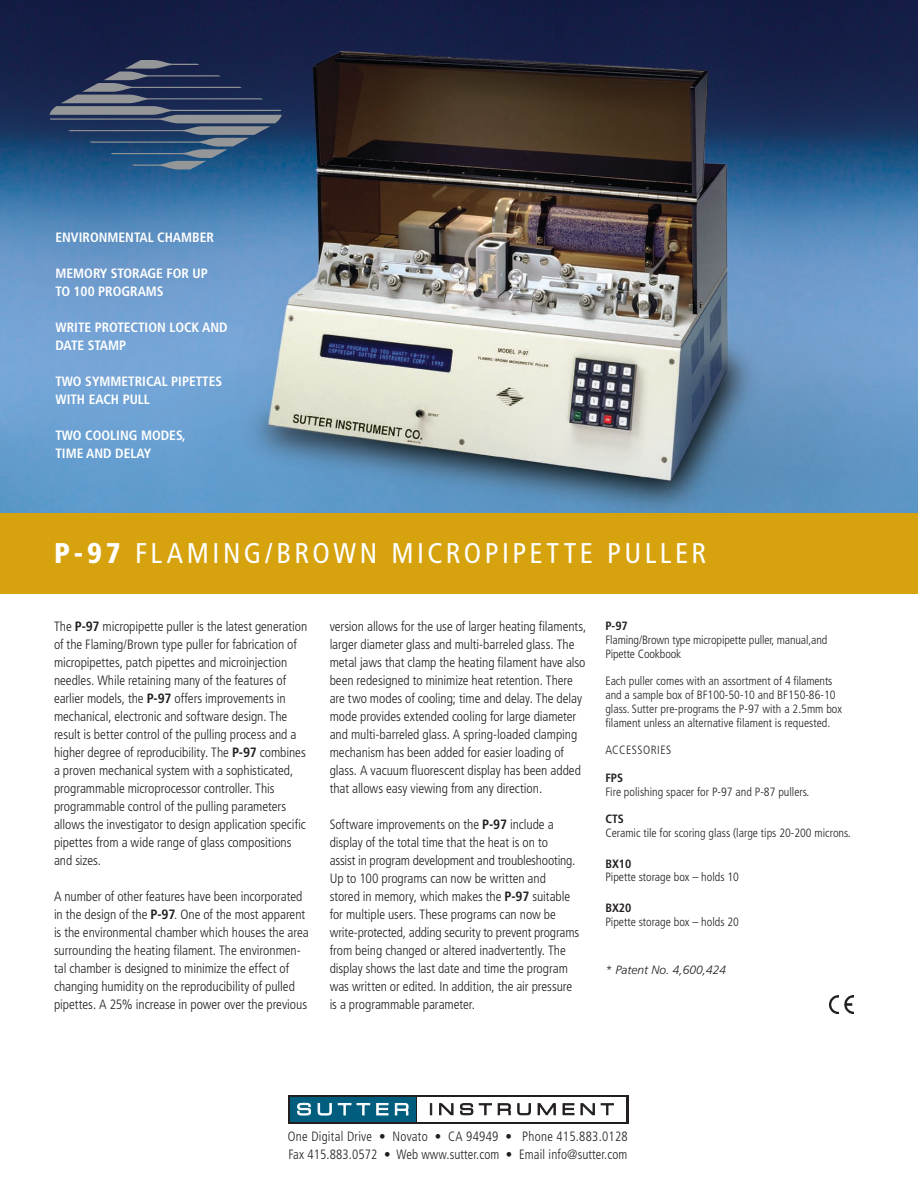
<style>
.page{position:relative;width:918px;height:1188px;background:#fff}
.page>*{position:absolute;margin:0;border:0;box-sizing:border-box;transform-origin:0 0}
.t1{font:condensed 28.5px "Frutiger LT";letter-spacing:.12em;color:#fff}
.t2{font:300 condensed 13.5px/18px "Frutiger LT";letter-spacing:-.005em;color:#231f20}
.t3{font:700 condensed 13.5px/18px "Frutiger LT";color:#fff}
.t4{font:300 condensed 13.5px/18px "Frutiger LT";letter-spacing:-.005em;color:#231f20;scale:.96 1}
.t5{font:300 condensed 12px/13.8px "Frutiger LT";color:#231f20}
.t6{font:italic 300 12px "Frutiger LT";color:#231f20}
.t7{font:700 condensed 12px "Frutiger LT";color:#231f20}
.t8{font:300 condensed 12px "Frutiger LT";letter-spacing:.04em;color:#231f20}
.s1{font-weight:900}
.s2{font-weight:700}
</style>
<div class="page">
<img style="left:0;top:0;width:918px;height:513px">
<div style="left:0;top:513px;width:918px;height:81px;background:#d6a20e"></div>
<svg style="left:50px;top:60px;width:232px;height:110px;background:#344a6c"></svg>
<div style="left:288px;top:1095px;width:340px;height:28px;background:#231f20"></div>
<div style="left:290px;top:1097px;width:126px;height:25px;background:#005d7e"></div>
<div style="left:418px;top:1097px;width:208px;height:25px;background:#fff"></div>
<svg style="left:430px;top:1103px;width:184px;height:12px"></svg>
<svg style="left:297px;top:1103px;width:111px;height:12px"></svg>
<img style="left:829px;top:996px;width:25px;height:18px">
<p class="t3" style="left:56px;top:229px;width:160px">ENVIRONMENTAL CHAMBER</p>
<p class="t3" style="left:56px;top:265px;width:154px">MEMORY STORAGE FOR UP<br>TO 100 PROGRAMS</p>
<p class="t3" style="left:56px;top:319px;width:174px">WRITE PROTECTION LOCK AND<br>DATE STAMP</p>
<p class="t3" style="left:56px;top:373px;width:168px">TWO SYMMETRICAL PIPETTES<br>WITH EACH PULL</p>
<p class="t3" style="left:56px;top:427px;width:132px">TWO COOLING MODES,<br>TIME AND DELAY</p>
<h1 class="t1" style="left:54px;top:537px;width:654px"><span class="s1">P-97</span> FLAMING/BROWN MICROPIPETTE PULLER</h1>
<p class="t2" style="left:54px;top:618px;width:255px">The <span class="s2">P-97</span> micropipette puller is the latest generation of the Flaming/Brown type puller for fabrication of micropipettes, patch pipettes and microinjection needles. While retaining many of the features of earlier models, the <span class="s2">P-97</span> offers improvements in mechanical, electronic and software design. The result is better control of the pulling process and a higher degree of reproducibility. The <span class="s2">P-97</span> combines a proven mechanical system with a sophisticated, programmable microprocessor controller. This programmable control of the pulling parameters allows the investigator to design application specific pipettes from a wide range of glass compositions and sizes.</p>
<p class="t2" style="left:54px;top:888px;width:256px">A number of other features have been incorporated in the design of the <span class="s2">P-97</span>. One of the most apparent is the environmental chamber which houses the area surrounding the heating filament. The environmen&shy;tal chamber is designed to minimize the effect of changing humidity on the reproducibility of pulled pipettes. A 25% increase in power over the previous</p>
<p class="t2" style="left:330px;top:618px;width:258px">version allows for the use of larger heating filaments, larger diameter glass and multi-barreled glass. The metal jaws that clamp the heating filament have also been redesigned to minimize heat retention. There are two modes of cooling; time and delay. The delay mode provides extended cooling for large diameter and multi-barreled glass. A spring-loaded clamping mechanism has been added for easier loading of glass. A vacuum fluorescent display has been added that allows easy viewing from any direction.</p>
<p class="t2" style="left:330px;top:816px;width:251px">Software improvements on the <span class="s2">P-97</span> include a display of the total time that the heat is on to<br>assist in program development and troubleshooting.<br>Up to 100 programs can now be written and stored in memory, which makes the <span class="s2">P-97</span> suitable for multiple users. These programs can now be write-protected, adding security to prevent programs from being changed or altered inadvertently. The display shows the last date and time the program was written or edited. In addition, the air pressure is a programmable parameter.</p>
<p class="t7" style="left:605px;top:619px;width:24px">P-97</p>
<p class="t5" style="left:605px;top:633px;width:224px">Flaming/Brown type micropipette puller, manual,and<br>Pipette Cookbook</p>
<p class="t5" style="left:605px;top:674px;width:238px">Each puller comes with an assortment of 4 filaments and a sample box of BF100-50-10 and BF150-86-10 glass. Sutter pre-programs the P-97 with a 2.5mm box filament unless an alternative filament is requested.</p>
<p class="t8" style="left:605px;top:743px;width:67px">ACCESSORIES</p>
<p class="t7" style="left:605px;top:771px;width:19px">FPS</p>
<p class="t5" style="left:605px;top:785px;width:206px">Fire polishing spacer for P-97 and P-87 pullers.</p>
<p class="t7" style="left:605px;top:812px;width:20px">CTS</p>
<p class="t5" style="left:605px;top:826px;width:247px">Ceramic tile for scoring glass (large tips 20-200 microns.</p>
<p class="t7" style="left:605px;top:856px;width:28px">BX10</p>
<p class="t5" style="left:605px;top:871px;width:135px">Pipette storage box – holds 10</p>
<p class="t7" style="left:605px;top:901px;width:28px">BX20</p>
<p class="t5" style="left:605px;top:915px;width:135px">Pipette storage box – holds 20</p>
<p class="t6" style="left:605px;top:963px;width:122px">* Patent No. 4,600,424</p>
<p class="t4" style="left:288px;top:1128px;width:355px">One Digital Drive • Novato • CA 94949 • Phone 415.883.0128<br>Fax 415.883.0572 • Web www.sutter.com • Email info@sutter.com</p>
</div>
